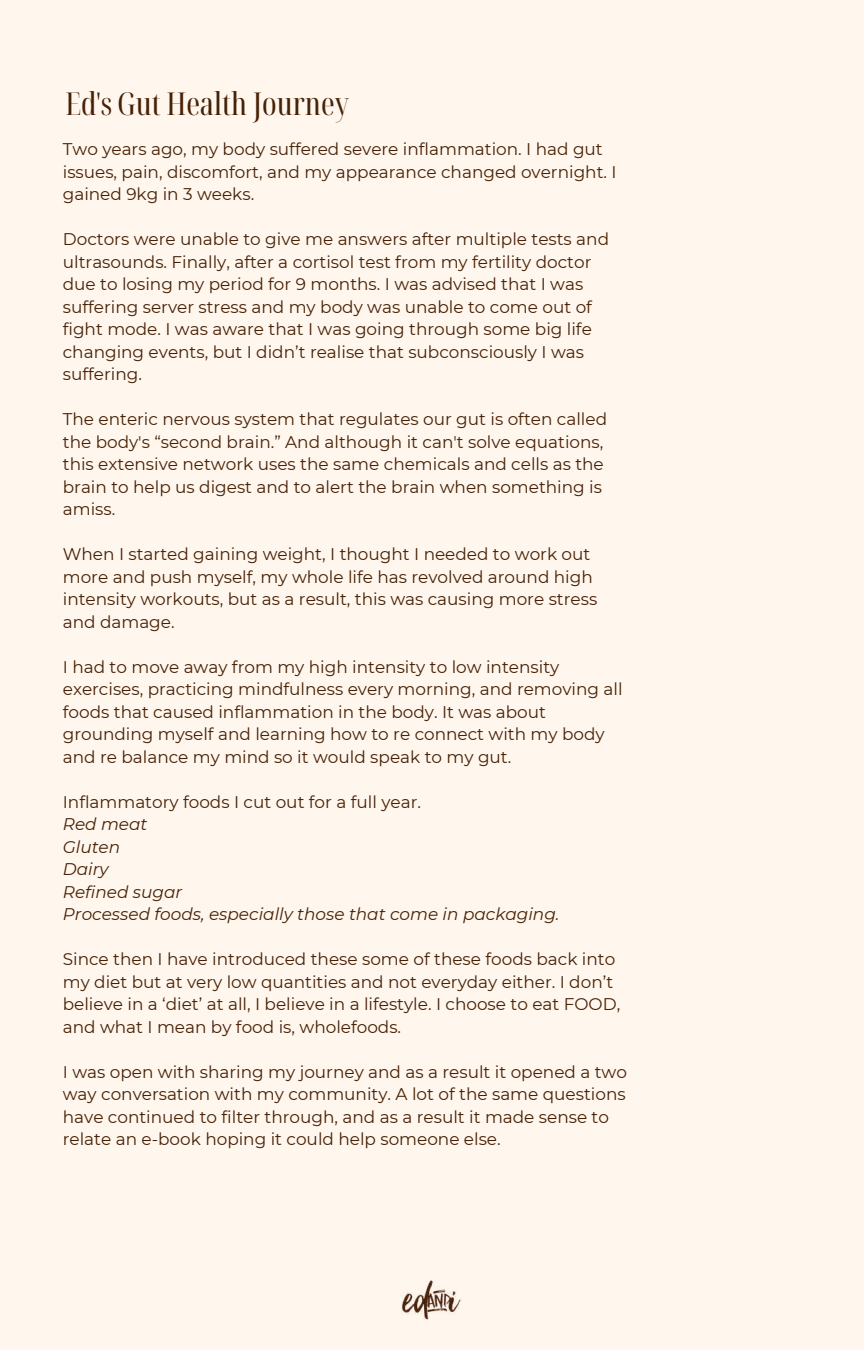
<style>
.page{position:relative;width:864px;height:1350px;background:#fff6ed}
.page>*{position:absolute;margin:0;border:0;box-sizing:border-box;transform-origin:0 0}
.t1{font:extra-condensed 31.5px "Noto Serif Display";color:#472105}
.t2{font:16.88px/22.5px "Montserrat";color:#472105}
.t3{font:italic 16.88px/22.5px "Montserrat";color:#472105}
</style>
<div class="page">
<img style="left:401px;top:1280px;width:60px;height:40px">
<h1 class="t1" style="left:65px;top:82px;width:285px">Ed's Gut Health Journey</h1>
<p class="t2" style="left:63px;top:138px;width:555px">Two years ago, my body suffered severe inflammation. I had gut issues, pain, discomfort, and my appearance changed overnight. I gained 9kg in 3 weeks.</p>
<p class="t2" style="left:63px;top:228px;width:548px">Doctors were unable to give me answers after multiple tests and ultrasounds. Finally, after a cortisol test from my fertility doctor due to losing my period for 9 months. I was advised that I was suffering server stress and my body was unable to come out of fight mode. I was aware that I was going through some big life changing events, but I didn’t realise that subconsciously I was suffering.</p>
<p class="t2" style="left:63px;top:408px;width:546px">The enteric nervous system that regulates our gut is often called the body's “second brain.” And although it can't solve equations, this extensive network uses the same chemicals and cells as the brain to help us digest and to alert the brain when something is amiss.</p>
<p class="t2" style="left:63px;top:543px;width:536px">When I started gaining weight, I thought I needed to work out more and push myself, my whole life has revolved around high intensity workouts, but as a result, this was causing more stress and damage.</p>
<p class="t2" style="left:63px;top:655px;width:561px">I had to move away from my high intensity to low intensity exercises, practicing mindfulness every morning, and removing all foods that caused inflammation in the body. It was about grounding myself and learning how to re connect with my body and re balance my mind so it would speak to my gut.</p>
<p class="t2" style="left:63px;top:790px;width:360px">Inflammatory foods I cut out for a full year.</p>
<p class="t3" style="left:63px;top:813px;width:498px">Red meat<br>Gluten<br>Dairy<br>Refined sugar<br>Processed foods, especially those that come in packaging.</p>
<p class="t2" style="left:63px;top:948px;width:559px">Since then I have introduced these some of these foods back into my diet but at very low quantities and not everyday either. I don’t believe in a ‘diet’ at all, I believe in a lifestyle. I choose to eat FOOD, and what I mean by food is, wholefoods.</p>
<p class="t2" style="left:63px;top:1060px;width:566px">I was open with sharing my journey and as a result it opened a two way conversation with my community. A lot of the same questions have continued to filter through, and as a result it made sense to relate an e-book hoping it could help someone else.</p>
</div>
